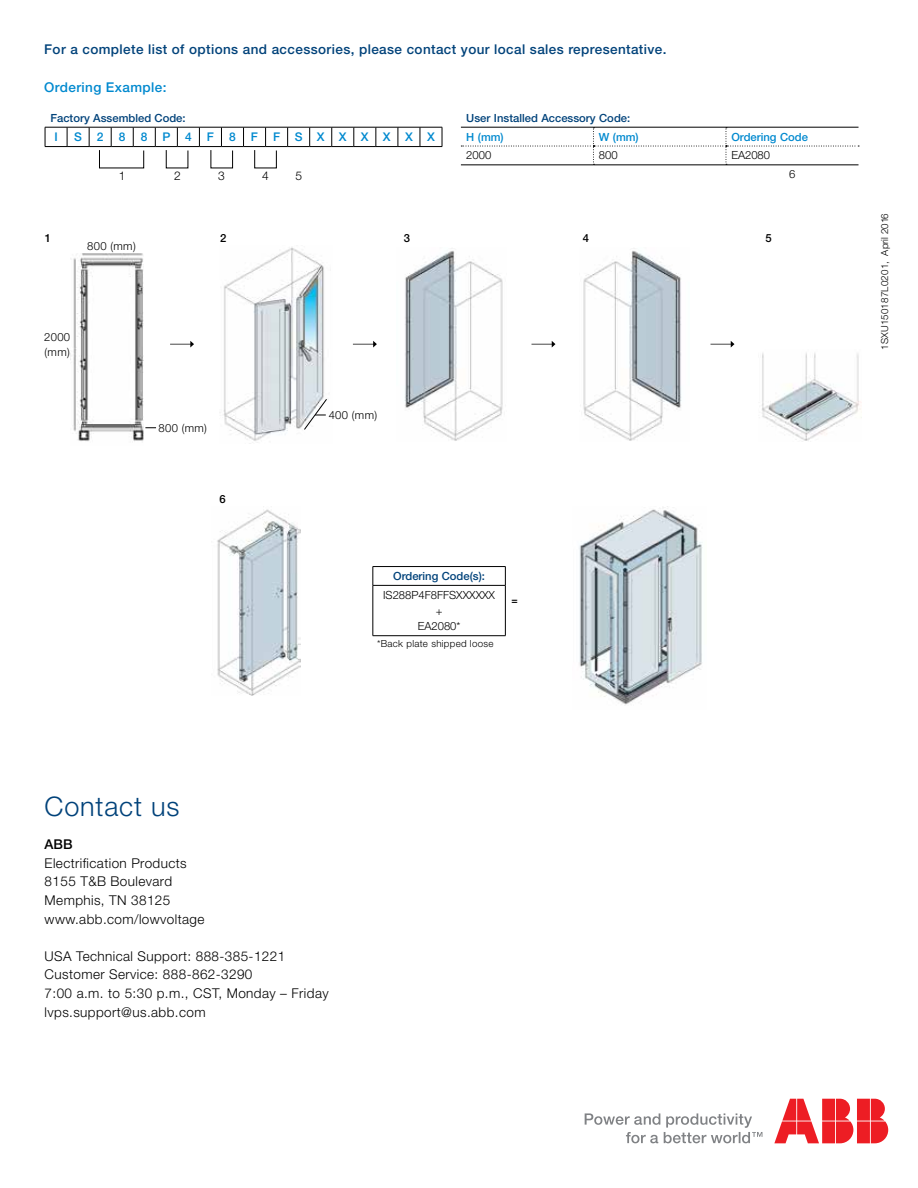
<style>
.page{position:relative;width:918px;height:1188px;background:#fff}
.page>*{position:absolute;margin:0;border:0;box-sizing:border-box;transform-origin:0 0}
.t1{font:300 27px "Helvetica Neue LT Std";letter-spacing:.03em;color:#00427a}
.t2{font:300 13.5px/18.6px "Helvetica Neue LT Std";letter-spacing:.03em;color:#000}
.t3{font:500 13.5px "Helvetica Neue LT Std";letter-spacing:.03em;color:#00427a}
.t4{font:500 13.5px "Helvetica Neue LT Std";letter-spacing:.03em;color:#0089cf}
.t5{font:500 13.5px "Helvetica Neue LT Std";color:#000}
.t6{font:500 12px "Helvetica Neue LT Std";letter-spacing:1.19em;color:#0089cf}
.t7{font:300 12px "Helvetica Neue LT Std";color:#000}
.t8{font:300 11.25px/15.8px "Helvetica Neue LT Std";color:#000}
.t9{font:500 11.25px "Helvetica Neue LT Std";color:#00427a}
.t10{font:500 11.25px "Helvetica Neue LT Std";color:#0089cf}
.t11{font:500 11.25px "Helvetica Neue LT Std";color:#000}
.t12{font:500 10.5px "Helvetica Neue LT Std";color:#000}
.t13{font:300 9.75px "Helvetica Neue LT Std";letter-spacing:.025em;color:#000}
</style>
<div class="page">
<hr style="left:593px;top:165px;width:133px;height:1px;background:#000">
<hr style="left:726px;top:165px;width:133px;height:1px;background:#000">
<svg style="left:461px;top:127px;width:398px;height:38px"></svg>
<hr style="left:461px;top:165px;width:132px;height:1px;background:#000">
<svg style="left:45px;top:127px;width:398px;height:20px"></svg>
<img style="left:70px;top:253px;width:74px;height:188px">
<img style="left:223px;top:247px;width:101px;height:197px">
<img style="left:762px;top:352px;width:100px;height:89px">
<img style="left:404px;top:248px;width:99px;height:193px">
<img style="left:583px;top:248px;width:99px;height:193px">
<svg style="left:353px;top:341px;width:24px;height:6px"></svg>
<svg style="left:170px;top:341px;width:24px;height:6px"></svg>
<svg style="left:711px;top:341px;width:23px;height:6px"></svg>
<svg style="left:531px;top:341px;width:24px;height:6px"></svg>
<img style="left:579px;top:507px;width:124px;height:198px">
<img style="left:217px;top:506px;width:84px;height:190px">
<hr style="left:373px;top:566px;width:133px;height:1px;background:#000">
<svg style="left:373px;top:567px;width:1px;height:18px"></svg>
<svg style="left:505px;top:567px;width:1px;height:18px"></svg>
<hr style="left:373px;top:585px;width:133px;height:1px;background:#000">
<hr style="left:373px;top:586px;width:1px;height:50px;background:#000">
<hr style="left:505px;top:586px;width:1px;height:50px;background:#000">
<hr style="left:373px;top:635px;width:133px;height:1px;background:#000">
<svg style="left:304px;top:399px;width:23px;height:31px"></svg>
<svg style="left:585px;top:1113px;width:177px;height:30px"></svg>
<svg style="left:774px;top:1099px;width:114px;height:44px"></svg>
<p class="t3" style="left:44px;top:42px;width:624px">For a complete list of options and accessories, please contact your local sales representative.</p>
<p class="t4" style="left:44px;top:79px;width:124px">Ordering Example:</p>
<p class="t9" style="left:50px;top:111px;width:137px">Factory Assembled Code:</p>
<p class="t6" style="left:54px;top:130px;width:5px">I</p>
<p class="t6" style="left:74px;top:130px;width:31px">S 2</p>
<p class="t6" style="left:119px;top:130px;width:8px">8</p>
<p class="t6" style="left:141px;top:130px;width:52px">8P4</p>
<p class="t6" style="left:207px;top:130px;width:9px">F</p>
<p class="t6" style="left:229px;top:130px;width:8px">8</p>
<p class="t6" style="left:251px;top:130px;width:185px">FFSXXXXXX</p>
<p class="t7" style="left:119px;top:168px;width:8px">1</p>
<p class="t7" style="left:174px;top:168px;width:8px">2</p>
<p class="t7" style="left:218px;top:168px;width:8px">3</p>
<p class="t7" style="left:262px;top:168px;width:8px">4</p>
<p class="t7" style="left:295px;top:168px;width:8px">5</p>
<p class="t9" style="left:466px;top:111px;width:165px">User Installed Accessory Code:</p>
<p class="t10" style="left:466px;top:130px;width:39px">H (mm)</p>
<p class="t10" style="left:599px;top:130px;width:41px">W (mm)</p>
<p class="t10" style="left:731px;top:130px;width:78px">Ordering Code</p>
<p class="t8" style="left:466px;top:147px;width:27px">2000</p>
<p class="t8" style="left:599px;top:147px;width:20px">800</p>
<p class="t8" style="left:731px;top:147px;width:40px">EA2080</p>
<p class="t8" style="left:789px;top:166px;width:8px">6</p>
<p class="t11" style="left:45px;top:231px;width:8px">1</p>
<p class="t11" style="left:220px;top:231px;width:8px">2</p>
<p class="t11" style="left:404px;top:231px;width:8px">3</p>
<p class="t11" style="left:583px;top:231px;width:8px">4</p>
<p class="t11" style="left:765px;top:231px;width:8px">5</p>
<p class="t8" style="left:87px;top:238px;width:50px">800 (mm)</p>
<p class="t8" style="left:44px;top:329px;width:28px;line-height:15px">2000 (mm)</p>
<p class="t8" style="left:159px;top:419px;width:50px">800 (mm)</p>
<p class="t11" style="left:219px;top:493px;width:8px">6</p>
<p class="t8" style="left:329px;top:407px;width:50px">400 (mm)</p>
<p class="t9" style="left:393px;top:569px;width:93px">Ordering Code(s):</p>
<p class="t8" style="left:383px;top:587px;width:113px;text-align:center">IS288P4F8FFSXXXXXX +<br>EA2080*</p>
<p class="t13" style="left:377px;top:638px;width:118px">*Back plate shipped loose</p>
<p class="t12" style="left:511px;top:594px;width:8px">=</p>
<h1 class="t1" style="left:45px;top:789px;width:136px">Contact us</h1>
<p class="t5" style="left:45px;top:836px;width:30px">ABB</p>
<p class="t2" style="left:45px;top:853px;width:161px">Electrification Products<br>8155 T&amp;B Boulevard<br>Memphis, TN 38125 www.abb.com/lowvoltage</p>
<p class="t2" style="left:45px;top:946px;width:286px">USA Technical Support: 888-385-1221<br>Customer Service: 888-862-3290<br>7:00 a.m. to 5:30 p.m., CST, Monday – Friday lvps.support@us.abb.com</p>
<p class="t13" style="left:879px;top:350px;width:138px;rotate:-90deg">1SXU150187L0201, April 2016</p>
</div>
